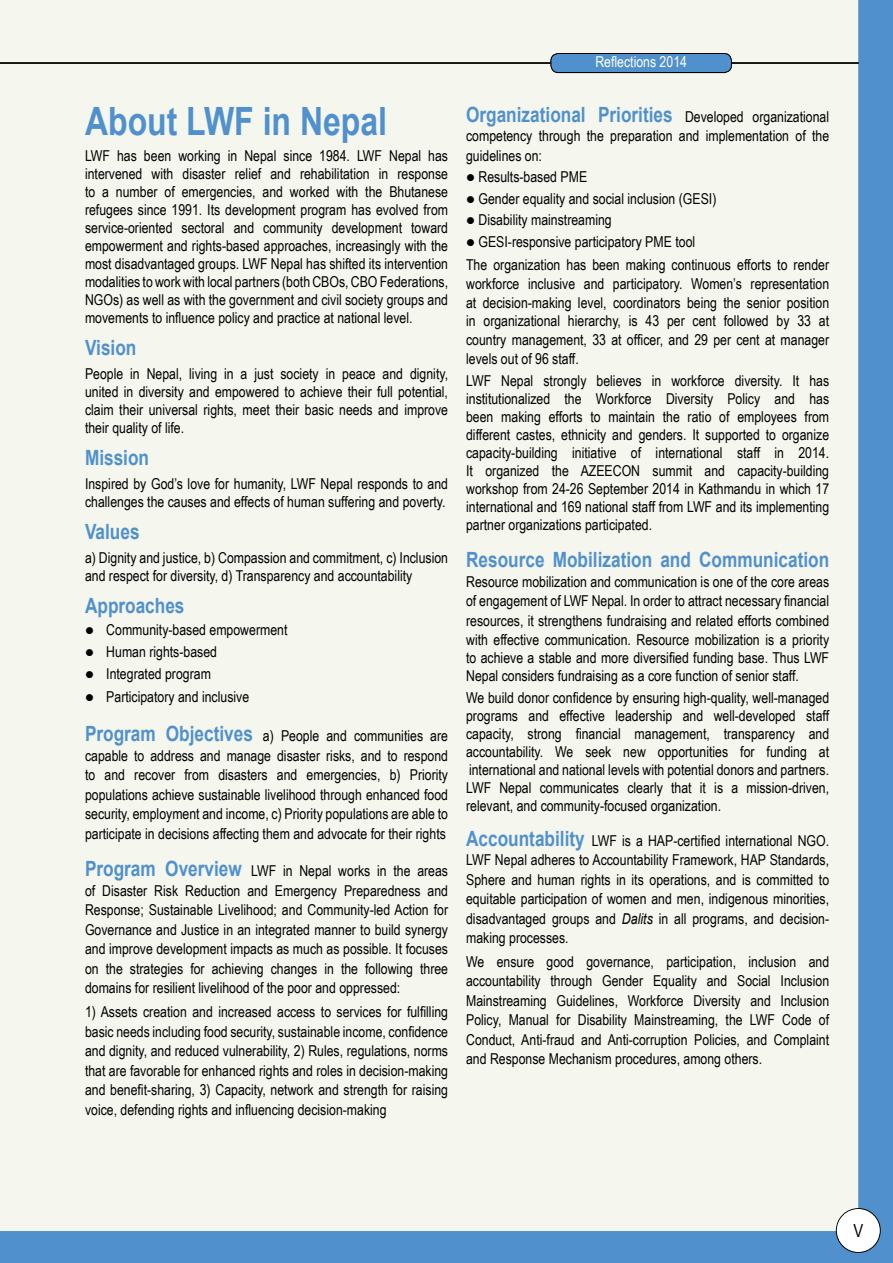
<style>
.page{position:relative;width:893px;height:1263px;background:#fff}
.page>*{position:absolute;margin:0;border:0;box-sizing:border-box;transform-origin:0 0}
.t1{font:700 39px "Arial";color:#5091cd;scale:.82 1}
.t2{font:700 21px "Arial";color:#5091cd;scale:.82 1}
.t3{font:18px "Arial Narrow";color:#000}
.t4{font:15px/19.5px "Arial Narrow";color:#000;text-align:justify}
.t5{font:15px "Arial Narrow";color:#fff}
.s1{font-family:"Arial";font-weight:700;font-size:21px;color:#5091cd}
.s2{font-family:"Arial Narrow";font-weight:400;font-size:15px;color:#000}
.s3{font-family:"Arial";font-style:italic}
</style>
<div class="page">
<div style="left:859px;top:0;width:34px;height:1263px;background:#5091cd"></div>
<div style="left:0;top:1231px;width:893px;height:32px;background:#5091cd"></div>
<div style="left:836px;top:1208px;width:44px;height:44px;background:#fff;border-radius:50%"></div>
<div style="left:836px;top:1208px;width:45px;height:45px;border:1px solid #000;border-radius:50%"></div>
<div style="left:0;top:0;width:859px;height:1231px;background:#f5f6ee"></div>
<hr style="left:0;top:62px;width:859px;height:2px;background:#000">
<div style="left:551px;top:54px;width:180px;height:19px;background:#5091cd;border-radius:8px"></div>
<div style="left:551px;top:53px;width:181px;height:20px;border:1px solid #000;border-radius:8px"></div>
<h1 class="t1" style="left:85px;top:95px;width:370px">About LWF in Nepal</h1>
<p class="t4" style="left:85px;top:146px;width:365px;line-height:18px">LWF has been working in Nepal since 1984. LWF Nepal has intervened with disaster relief and rehabilitation in response to a number of emergencies, and worked with the Bhutanese refugees since 1991. Its development program has evolved from service-oriented sectoral and community development toward empowerment and rights-based approaches, increasingly with the most disadvantaged groups. LWF Nepal has shifted its intervention modalities to work with local partners (both CBOs, CBO Federations, NGOs) as well as with the government and civil society groups and movements to influence policy and practice at national level.</p>
<h2 class="t2" style="left:85px;top:333px;width:64px">Vision</h2>
<p class="t4" style="left:85px;top:364px;width:365px;line-height:18px">People in Nepal, living in a just society in peace and dignity, united in diversity and empowered to achieve their full potential, claim their universal rights, meet their basic needs and improve their quality of life.</p>
<h2 class="t2" style="left:85px;top:443px;width:80px">Mission</h2>
<p class="t4" style="left:85px;top:474px;width:365px;line-height:18px">Inspired by God’s love for humanity, LWF Nepal responds to and challenges the causes and effects of human suffering and poverty.</p>
<h2 class="t2" style="left:85px;top:517px;width:68px">Values</h2>
<p class="t4" style="left:85px;top:548px;width:365px;line-height:18px">a) Dignity and justice, b) Compassion and commitment, c) Inclusion and respect for diversity, d) Transparency and accountability</p>
<h2 class="t2" style="left:85px;top:591px;width:123px">Approaches</h2>
<p class="t4" style="left:85px;top:619px;width:204px">● Community-based empowerment</p>
<p class="t4" style="left:85px;top:642px;width:134px">● Human rights-based</p>
<p class="t4" style="left:85px;top:664px;width:127px">● Integrated program</p>
<p class="t4" style="left:85px;top:686px;width:166px">● Participatory and inclusive</p>
<p class="t4" style="left:85px;top:726px;width:365px"><span class="s1">Program Objectives</span> a) People and communities are capable to address and manage disaster risks, and to respond to and recover from disasters and emergencies, b) Priority populations achieve sustainable livelihood through enhanced food security, employment and income, c) Priority populations are able to participate in decisions affecting them and advocate for their rights</p>
<p class="t4" style="left:85px;top:861px;width:365px"><span class="s1">Program Overview</span> LWF in Nepal works in the areas of Disaster Risk Reduction and Emergency Preparedness and Response; Sustainable Livelihood; and Community-led Action for Governance and Justice in an integrated manner to build synergy and improve development impacts as much as possible. It focuses on the strategies for achieving changes in the following three domains for resilient livelihood of the poor and oppressed:</p>
<p class="t4" style="left:85px;top:1001px;width:365px">1) Assets creation and increased access to services for fulfilling basic needs including food security, sustainable income, confidence and dignity, and reduced vulnerability, 2) Rules, regulations, norms that are favorable for enhanced rights and roles in decision-making and benefit-sharing, 3) Capacity, network and strength for raising voice, defending rights and influencing decision-making</p>
<p class="t5" style="left:595px;top:51px;width:93px">Reflections 2014</p>
<h2 class="t2" style="left:466px;top:100px;width:444px">Organizational Priorities <span class="s2">Developed organizational</span></h2>
<p class="t4" style="left:466px;top:125px;width:365px">competency through the preparation and implementation of the guidelines on:</p>
<p class="t4" style="left:466px;top:167px;width:123px">● Results-based PME</p>
<p class="t4" style="left:466px;top:188px;width:252px">● Gender equality and social inclusion (GESI)</p>
<p class="t4" style="left:466px;top:210px;width:147px">● Disability mainstreaming</p>
<p class="t4" style="left:466px;top:230px;width:365px;line-height:23px">● GESI-responsive participatory PME tool<br>The organization has been making continuous efforts to render</p>
<p class="t4" style="left:466px;top:274px;width:365px;line-height:18.8px">workforce inclusive and participatory. Women’s representation at decision-making level, coordinators being the senior position in organizational hierarchy, is 43 per cent followed by 33 at country management, 33 at officer, and 29 per cent at manager levels out of 96 staff.</p>
<p class="t4" style="left:466px;top:371px;width:365px;line-height:18px">LWF Nepal strongly believes in workforce diversity. It has institutionalized the Workforce Diversity Policy and has been making efforts to maintain the ratio of employees from different castes, ethnicity and genders. It supported to organize capacity-building initiative of international staff in 2014.<br>It organized the AZEECON summit and capacity-building workshop from 24-26 September 2014 in Kathmandu in which 17 international and 169 national staff from LWF and its implementing partner organizations participated.</p>
<h2 class="t2" style="left:466px;top:546px;width:444px">Resource Mobilization and Communication</h2>
<p class="t4" style="left:466px;top:571px;width:365px">Resource mobilization and communication is one of the core areas of engagement of LWF Nepal. In order to attract necessary financial resources, it strengthens fundraising and related efforts combined with effective communication. Resource mobilization is a priority</p>
<p class="t4" style="left:466px;top:648px;width:365px;line-height:18px">to achieve a stable and more diversified funding base. Thus LWF<br>Nepal considers fundraising as a core function of senior staff.</p>
<p class="t4" style="left:466px;top:688px;width:365px;line-height:18px">We build donor confidence by ensuring high-quality, well-managed programs and effective leadership and well-developed staff capacity, strong financial management, transparency and accountability. We seek new opportunities for funding at international and national levels with potential donors and partners.<br>LWF Nepal communicates clearly that it is a mission-driven, relevant, and community-focused organization.</p>
<p class="t4" style="left:466px;top:830px;width:365px"><span class="s1">Accountability</span> LWF is a HAP-certified international NGO.<br>LWF Nepal adheres to Accountability Framework, HAP Standards, Sphere and human rights in its operations, and is committed to equitable participation of women and men, indigenous minorities, disadvantaged groups and <span class="s3">Dalits</span> in all programs, and decision&shy;making processes.</p>
<p class="t4" style="left:466px;top:951px;width:365px">We ensure good governance, participation, inclusion and accountability through Gender Equality and Social Inclusion Mainstreaming Guidelines, Workforce Diversity and Inclusion Policy, Manual for Disability Mainstreaming, the LWF Code of Conduct, Anti-fraud and Anti-corruption Policies, and Complaint and Response Mechanism procedures, among others.</p>
<p class="t3" style="left:853px;top:1217px;width:11px">V</p>
</div>
